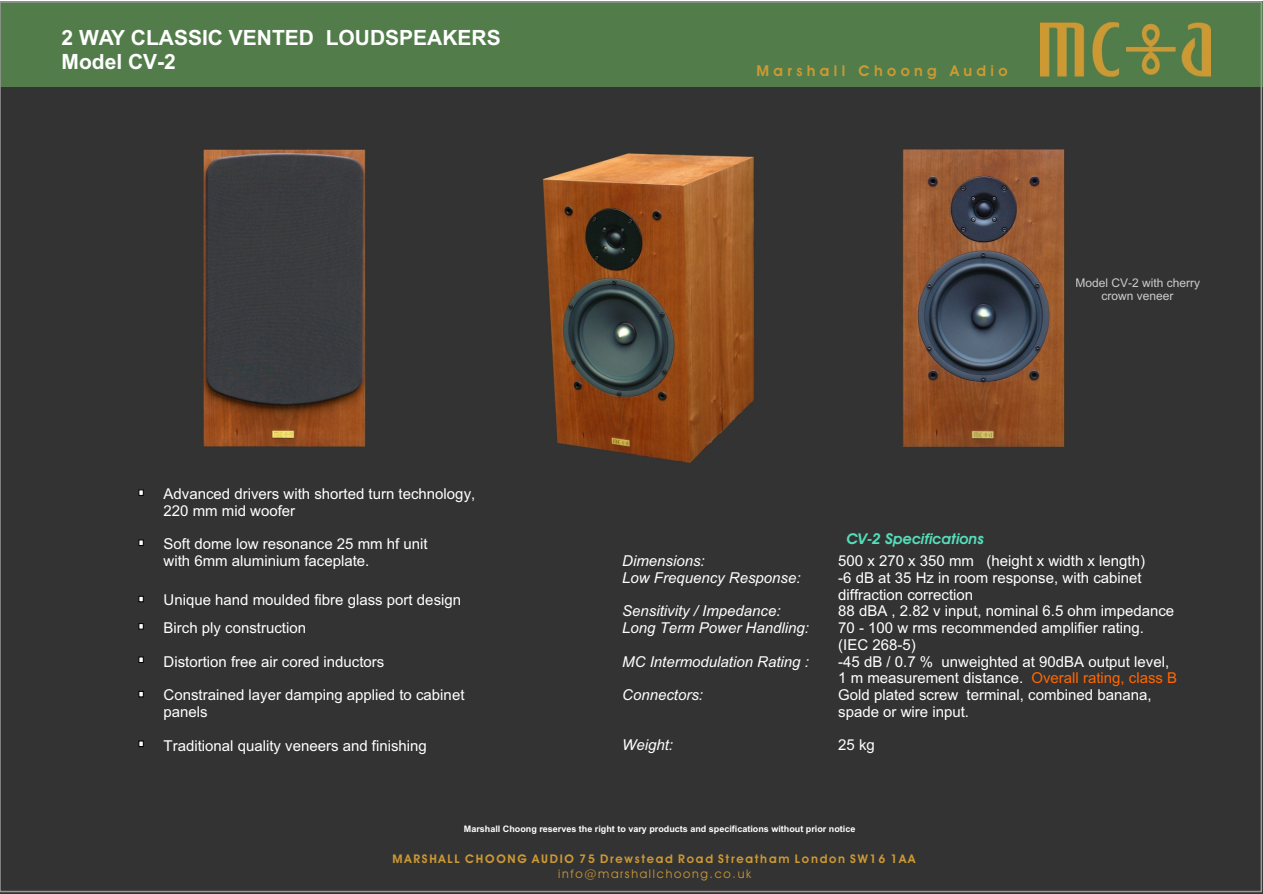
<style>
.page{position:relative;width:1263px;height:894px;background:#fff}
.page>*{position:absolute;margin:0;border:0;box-sizing:border-box;transform-origin:0 0}
.t1{font:700 21px/23.4px "Arial";color:#fff}
.t2{font:15px/16.8px "Arial";color:#fff}
.t3{font:italic 15px "Arial";color:#fff}
.t4{font:15px "Arial";color:#f60}
.t5{font:700 15px "Avant Garde Bk BT";letter-spacing:.29em;color:#c93}
.t6{font:italic 700 15px "Avant Garde Bk BT";color:#54deba}
.t7{font:700 12px "Avant Garde Bk BT";letter-spacing:.145em;color:#c93}
.t8{font:12px/13.4px "Arial";color:#ccc;text-align:center}
.t9{font:12px "Avant Garde Bk BT";letter-spacing:.14em;color:#c93}
.t10{font:700 9px "Arial";color:#fff}
</style>
<div class="page">
<div style="left:0;top:1px;width:1263px;height:893px;background:#333"></div>
<div style="left:0;top:1px;width:1263px;height:86px;background:#527d4a"></div>
<img style="left:1041px;top:22px;width:170px;height:55px">
<svg style="left:139px;top:490px;width:4px;height:6px"></svg>
<svg style="left:139px;top:691px;width:4px;height:6px"></svg>
<svg style="left:139px;top:540px;width:4px;height:6px"></svg>
<svg style="left:139px;top:596px;width:4px;height:6px"></svg>
<svg style="left:139px;top:657px;width:4px;height:6px"></svg>
<svg style="left:139px;top:623px;width:4px;height:6px"></svg>
<svg style="left:139px;top:741px;width:4px;height:6px"></svg>
<img style="left:203px;top:149px;width:163px;height:298px">
<img style="left:902px;top:149px;width:163px;height:299px">
<img style="left:542px;top:153px;width:213px;height:310px">
<h1 class="t1" style="left:62px;top:28px;width:441px">2 WAY CLASSIC VENTED LOUDSPEAKERS<br>Model CV-2</h1>
<p class="t2" style="left:164px;top:487px;width:313px">Advanced drivers with shorted turn technology,<br>220 mm mid woofer</p>
<p class="t2" style="left:164px;top:537px;width:266px">Soft dome low resonance 25 mm hf unit with 6mm aluminium faceplate.</p>
<p class="t2" style="left:164px;top:587px;width:299px;line-height:28.5px">Unique hand moulded fibre glass port design<br>Birch ply construction</p>
<p class="t2" style="left:164px;top:654px;width:222px">Distortion free air cored inductors</p>
<p class="t2" style="left:164px;top:688px;width:302px">Constrained layer damping applied to cabinet panels</p>
<p class="t2" style="left:164px;top:738px;width:265px">Traditional quality veneers and finishing</p>
<p class="t5" style="left:756px;top:64px;width:253px">Marshall Choong Audio</p>
<p class="t8" style="left:1076px;top:277px;width:126px">Model CV-2 with cherry crown veneer</p>
<p class="t6" style="left:847px;top:533px;width:139px">CV-2 Specifications</p>
<p class="t3" style="left:622px;top:555px;width:84px">Dimensions:</p>
<p class="t2" style="left:838px;top:554px;width:308px">500 x 270 x 350 mm (height x width x length)</p>
<p class="t3" style="left:622px;top:572px;width:180px">Low Frequency Response:</p>
<p class="t2" style="left:838px;top:570px;width:305px">-6 dB at 35 Hz in room response, with cabinet diffraction correction</p>
<p class="t3" style="left:622px;top:605px;width:160px">Sensitivity / Impedance:</p>
<p class="t2" style="left:838px;top:604px;width:338px">88 dBA , 2.82 v input, nominal 6.5 ohm impedance</p>
<p class="t3" style="left:622px;top:622px;width:188px">Long Term Power Handling:</p>
<p class="t2" style="left:838px;top:621px;width:307px">70 - 100 w rms recommended amplifier rating. (IEC 268-5)</p>
<p class="t3" style="left:622px;top:656px;width:188px">MC Intermodulation Rating :</p>
<p class="t2" style="left:838px;top:654px;width:332px">-45 dB / 0.7 % unweighted at 90dBA output level,<br>1 m measurement distance.</p>
<p class="t3" style="left:622px;top:689px;width:82px">Connectors:</p>
<p class="t2" style="left:838px;top:688px;width:315px">Gold plated screw terminal, combined banana, spade or wire input.</p>
<p class="t3" style="left:622px;top:739px;width:52px">Weight:</p>
<p class="t2" style="left:838px;top:738px;width:38px">25 kg</p>
<p class="t4" style="left:1031px;top:672px;width:147px">Overall rating, class B</p>
<p class="t10" style="left:464px;top:825px;width:393px">Marshall Choong reserves the right to vary products and specifications without prior notice</p>
<p class="t7" style="left:392px;top:854px;width:525px">MARSHALL CHOONG AUDIO 75 Drewstead Road Streatham London SW16 1AA</p>
<p class="t9" style="left:558px;top:868px;width:194px">info@marshallchoong.co.uk</p>
</div>
